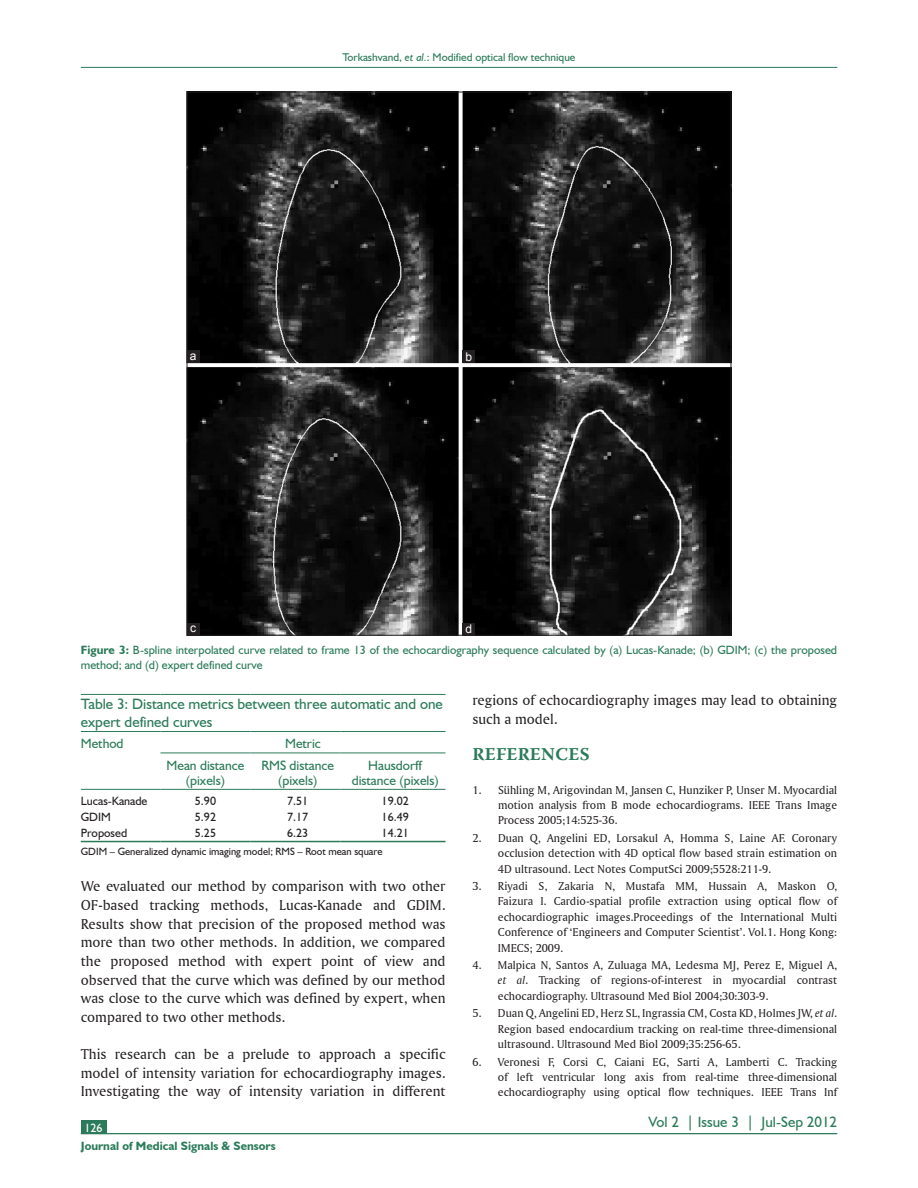
<style>
.page{position:relative;width:918px;height:1188px;background:#fff}
.page>*{position:absolute;margin:0;border:0;box-sizing:border-box;transform-origin:0 0}
.t1{font:700 18px "Warnock Pro";letter-spacing:.02em;color:#2b7b5a}
.t2{font:15px/18.8px "Amerigo BT Roman A";color:#231f20;text-align:justify}
.t3{font:15px/18px "Humanist 521 BT";color:#2b7b5a}
.t4{font:13.5px/15px "Humanist 521 BT";color:#2b7b5a;text-align:center}
.t5{font:12px/15.3px "Amerigo BT Roman A";color:#231f20;text-align:justify}
.t6{font:12px/15px "Humanist 521 BT";color:#2b7b5a}
.t7{font:12px "Humanist 521 BT";color:#231f20}
.t8{font:700 12px "Humanist 521 BT";color:#2b7b5a}
.t9{font:12px "Arial";color:#fff}
.t10{font:12px "Humanist 521 BT";color:#fff}
.t11{font:11.25px "Humanist 521 BT";color:#2b7b5a}
.t12{font:10.5px "Humanist 521 BT";color:#231f20}
.s1{font-style:italic}
.s2{font-weight:700}
.s3{font-family:"Amerigo BT Italic A"}
</style>
<div class="page">
<hr style="left:81px;top:67px;width:756px;height:1px;background:#2b7b5a">
<div style="left:81px;top:1121px;width:25px;height:13px;background:#2b7b5a"></div>
<hr style="left:81px;top:1133px;width:756px;height:1px;background:#2b7b5a">
<img style="left:189px;top:94px;width:540px;height:539px">
<div style="left:463px;top:623px;width:12px;height:12px;background:#231f20"></div>
<div style="left:187px;top:623px;width:13px;height:12px;background:#231f20"></div>
<div style="left:463px;top:351px;width:12px;height:12px;background:#231f20"></div>
<div style="left:187px;top:351px;width:13px;height:12px;background:#231f20"></div>
<hr style="left:160px;top:789px;width:90px;height:1px;background:#2b7b5a">
<hr style="left:255px;top:789px;width:85px;height:1px;background:#2b7b5a">
<hr style="left:345px;top:789px;width:101px;height:1px;background:#2b7b5a">
<hr style="left:81px;top:694px;width:75px;height:1px;background:#2b7b5a">
<hr style="left:160px;top:694px;width:90px;height:1px;background:#2b7b5a">
<hr style="left:255px;top:694px;width:85px;height:1px;background:#2b7b5a">
<hr style="left:345px;top:694px;width:101px;height:1px;background:#2b7b5a">
<hr style="left:160px;top:731px;width:90px;height:1px;background:#2b7b5a">
<hr style="left:255px;top:731px;width:85px;height:1px;background:#2b7b5a">
<hr style="left:345px;top:731px;width:101px;height:1px;background:#2b7b5a">
<hr style="left:81px;top:731px;width:75px;height:1px;background:#2b7b5a">
<hr style="left:81px;top:789px;width:75px;height:1px;background:#2b7b5a">
<hr style="left:160px;top:753px;width:90px;height:1px;background:#2b7b5a">
<hr style="left:255px;top:753px;width:85px;height:1px;background:#2b7b5a">
<hr style="left:345px;top:753px;width:101px;height:1px;background:#2b7b5a">
<hr style="left:81px;top:841px;width:75px;height:1px;background:#2b7b5a">
<hr style="left:160px;top:841px;width:90px;height:1px;background:#2b7b5a">
<hr style="left:255px;top:841px;width:85px;height:1px;background:#2b7b5a">
<hr style="left:345px;top:841px;width:101px;height:1px;background:#2b7b5a">
<p class="t11" style="left:343px;top:50px;width:234px">Torkashvand, <span class="s1">et al.</span>: Modified optical flow technique</p>
<p class="t9" style="left:190px;top:348px;width:8px">a</p>
<p class="t9" style="left:466px;top:349px;width:8px">b</p>
<p class="t9" style="left:190px;top:620px;width:7px">c</p>
<p class="t9" style="left:466px;top:621px;width:8px">d</p>
<p class="t6" style="left:81px;top:642px;width:758px"><span class="s2">Figure 3:</span> B-spline interpolated curve related to frame 13 of the echocardiography sequence calculated by (a) Lucas-Kanade; (b) GDIM; (c) the proposed method; and (d) expert defined curve</p>
<p class="t3" style="left:81px;top:694px;width:364px">Table 3: Distance metrics between three automatic and one expert defined curves</p>
<p class="t4" style="left:81px;top:736px;width:44px">Method</p>
<p class="t4" style="left:285px;top:736px;width:37px">Metric</p>
<p class="t4" style="left:167px;top:757px;width:79px">Mean distance (pixels)</p>
<p class="t4" style="left:261px;top:757px;width:74px">RMS distance (pixels)</p>
<p class="t4" style="left:352px;top:757px;width:89px">Hausdorff distance (pixels)</p>
<p class="t7" style="left:81px;top:794px;width:68px">Lucas-Kanade</p>
<p class="t7" style="left:195px;top:794px;width:23px">5.90</p>
<p class="t7" style="left:287px;top:794px;width:23px">7.51</p>
<p class="t7" style="left:382px;top:794px;width:29px">19.02</p>
<p class="t7" style="left:81px;top:810px;width:32px">GDIM</p>
<p class="t7" style="left:195px;top:810px;width:23px">5.92</p>
<p class="t7" style="left:287px;top:810px;width:23px">7.17</p>
<p class="t7" style="left:382px;top:810px;width:29px">16.49</p>
<p class="t7" style="left:81px;top:825px;width:48px">Proposed</p>
<p class="t7" style="left:195px;top:825px;width:23px">5.25</p>
<p class="t7" style="left:287px;top:825px;width:23px">6.23</p>
<p class="t7" style="left:382px;top:825px;width:29px">14.21</p>
<p class="t12" style="left:81px;top:844px;width:303px">GDIM – Generalized dynamic imaging model; RMS – Root mean square</p>
<p class="t2" style="left:81px;top:877px;width:366px">We evaluated our method by comparison with two other OF-based tracking methods, Lucas-Kanade and GDIM.<br>Results show that precision of the proposed method was more than two other methods. In addition, we compared the proposed method with expert point of view and observed that the curve which was defined by our method was close to the curve which was defined by expert, when compared to two other methods.</p>
<p class="t2" style="left:81px;top:1044px;width:366px">This research can be a prelude to approach a specific model of intensity variation for echocardiography images.<br>Investigating the way of intensity variation in different</p>
<p class="t10" style="left:84px;top:1120px;width:20px">126</p>
<p class="t8" style="left:81px;top:1139px;width:196px">Journal of Medical Signals &amp; Sensors</p>
<p class="t2" style="left:472px;top:691px;width:366px;line-height:18.3px">regions of echocardiography images may lead to obtaining such a model.</p>
<h1 class="t1" style="left:473px;top:743px;width:119px">REFERENCES</h1>
<p class="t5" style="left:498px;top:782px;width:341px;text-indent:-26px">1. Sühling M, Arigovindan M, Jansen C, Hunziker P, Unser M. Myocardial motion analysis from B mode echocardiograms. IEEE Trans Image Process 2005;14:525-36.</p>
<p class="t5" style="left:498px;top:830px;width:341px;text-indent:-25px">2. Duan Q, Angelini ED, Lorsakul A, Homma S, Laine AF. Coronary occlusion detection with 4D optical flow based strain estimation on 4D ultrasound. Lect Notes ComputSci 2009;5528:211-9.</p>
<p class="t5" style="left:498px;top:878px;width:341px;text-indent:-26px">3. Riyadi S, Zakaria N, Mustafa MM, Hussain A, Maskon O, Faizura I. Cardio-spatial profile extraction using optical flow of echocardiographic images.Proceedings of the International Multi Conference of ‘Engineers and Computer Scientist’. Vol.1. Hong Kong:<br>IMECS; 2009.</p>
<p class="t5" style="left:498px;top:957px;width:341px;text-indent:-26px">4. Malpica N, Santos A, Zuluaga MA, Ledesma MJ, Perez E, Miguel A, <span class="s3">et al</span>. Tracking of regions-of-interest in myocardial contrast echocardiography. Ultrasound Med Biol 2004;30:303-9.</p>
<p class="t5" style="left:498px;top:1005px;width:341px;text-indent:-26px">5. Duan Q, Angelini ED, Herz SL, Ingrassia CM, Costa KD, Holmes JW, <span class="s3">et al</span>.<br>Region based endocardium tracking on real-time three-dimensional ultrasound. Ultrasound Med Biol 2009;35:256-65.</p>
<p class="t5" style="left:498px;top:1054px;width:341px;text-indent:-26px">6. Veronesi F, Corsi C, Caiani EG, Sarti A, Lamberti C. Tracking of left ventricular long axis from real-time three-dimensional echocardiography using optical flow techniques. IEEE Trans Inf</p>
<p class="t3" style="left:648px;top:1112px;width:190px">Vol 2 | Issue 3 | Jul-Sep 2012</p>
</div>
